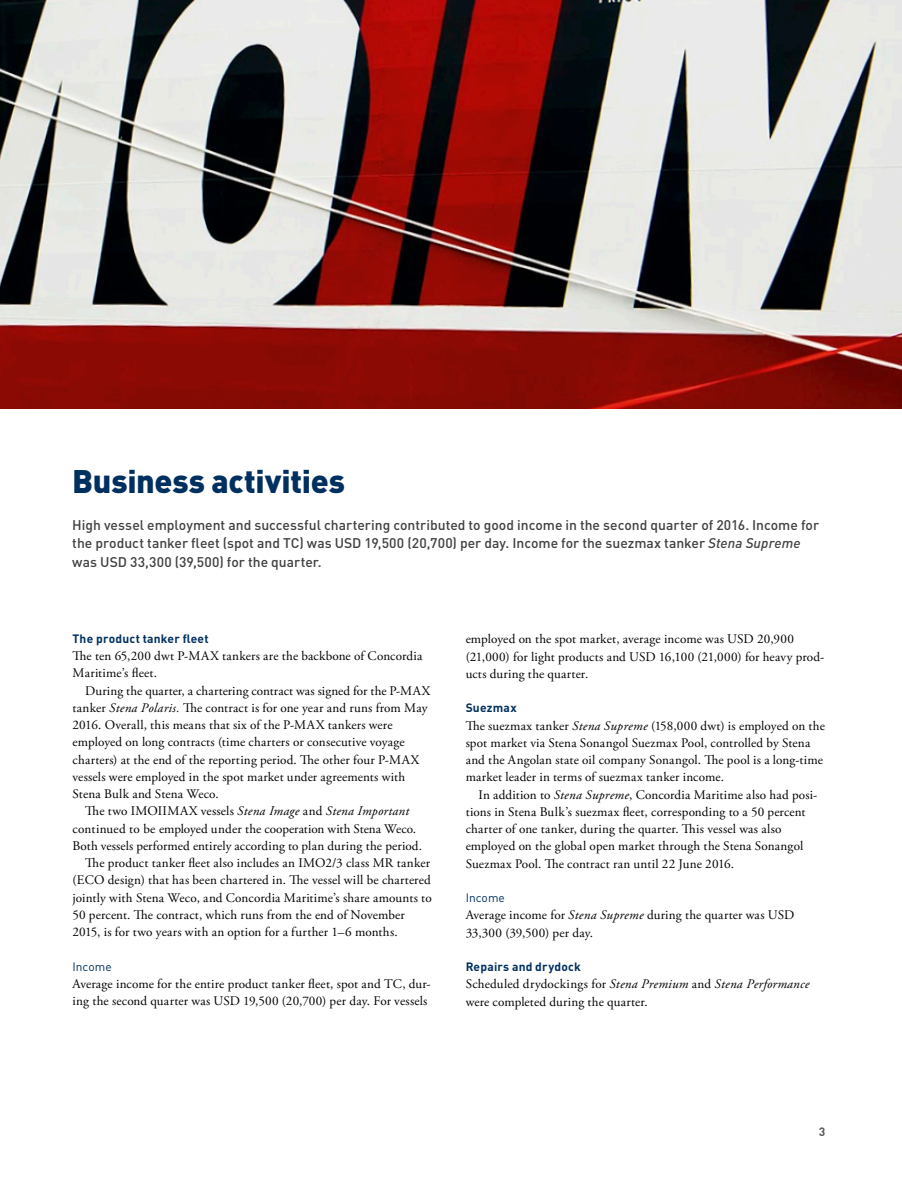
<style>
.page{position:relative;width:902px;height:1191px;background:#fff}
.page>*{position:absolute;margin:0;border:0;box-sizing:border-box;transform-origin:0 0}
.t1{font:900 32.25px "DINOT";letter-spacing:-.005em;color:#003060}
.t2{font:500 13.8px/18.8px "DINOT";color:#404041}
.t3{font:13.2px/17.2px "Adobe Garamond Pro";letter-spacing:.01em;color:#000}
.t4{font:700 12px "DINOT";letter-spacing:.02em;color:#003060}
.t5{font:12px "DINOT";color:#003060}
.t6{font:700 12px "DINOT";color:#57595b}
.s1{font-style:italic}
</style>
<div class="page">
<img style="left:0;top:0;width:901px;height:408px">
<h1 class="t1" style="left:72px;top:459px;width:274px">Business activities</h1>
<p class="t2" style="left:72px;top:514px;width:748px">High vessel employment and successful chartering contributed to good income in the second quarter of 2016. Income for the product tanker fleet (spot and TC) was USD 19,500 (20,700) per day. Income for the suezmax tanker <span class="s1">Stena Supreme </span>was USD 33,300 (39,500) for the quarter.</p>
<p class="t4" style="left:72px;top:630px;width:138px">The product tanker fleet</p>
<p class="t3" style="left:72px;top:648px;width:351px">The ten 65,200 dwt P-MAX tankers are the backbone of Concordia<br>Maritime’s fleet.</p>
<p class="t3" style="left:85px;top:682px;width:346px">During the quarter, a chartering contract was signed for the P-MAX</p>
<p class="t3" style="left:72px;top:699px;width:356px">tanker <span class="s1">Stena Polaris.</span> The contract is for one year and runs from May</p>
<p class="t3" style="left:72px;top:717px;width:321px">2016. Overall, this means that six of the P-MAX tankers were</p>
<p class="t3" style="left:72px;top:734px;width:334px">employed on long contracts (time charters or consecutive voyage</p>
<p class="t3" style="left:72px;top:751px;width:348px">charters) at the end of the reporting period. The other four P-MAX</p>
<p class="t3" style="left:72px;top:768px;width:334px">vessels were employed in the spot market under agreements with</p>
<p class="t3" style="left:72px;top:786px;width:148px">Stena Bulk and Stena Weco.</p>
<p class="t3" style="left:85px;top:803px;width:325px">The two IMOIIMAX vessels <span class="s1">Stena Image</span> and <span class="s1">Stena Important</span></p>
<p class="t3" style="left:72px;top:820px;width:345px">continued to be employed under the cooperation with Stena Weco.</p>
<p class="t3" style="left:72px;top:837px;width:351px">Both vessels performed entirely according to plan during the period.</p>
<p class="t3" style="left:85px;top:855px;width:346px">The product tanker fleet also includes an IMO2/3 class MR tanker</p>
<p class="t3" style="left:72px;top:872px;width:360px">(ECO design) that has been chartered in. The vessel will be chartered</p>
<p class="t3" style="left:72px;top:889px;width:360px">jointly with Stena Weco, and Concordia Maritime’s share amounts to</p>
<p class="t3" style="left:72px;top:906px;width:334px">50 percent. The contract, which runs from the end of November</p>
<p class="t3" style="left:72px;top:924px;width:326px">2015, is for two years with an option for a further 1–6 months.</p>
<p class="t5" style="left:72px;top:958px;width:41px">Income</p>
<p class="t3" style="left:72px;top:975px;width:360px">Average income for the entire product tanker fleet, spot and TC, dur&shy;ing the second quarter was USD 19,500 (20,700) per day. For vessels</p>
<p class="t3" style="left:465px;top:631px;width:360px">employed on the spot market, average income was USD 20,900 (21,000) for light products and USD 16,100 (21,000) for heavy prod&shy;ucts during the quarter.</p>
<p class="t4" style="left:465px;top:700px;width:52px">Suezmax</p>
<p class="t3" style="left:465px;top:717px;width:360px">The suezmax tanker <span class="s1">Stena Supreme</span> (158,000 dwt) is employed on the spot market via Stena Sonangol Suezmax Pool, controlled by Stena and the Angolan state oil company Sonangol. The pool is a long-time market leader in terms of suezmax tanker income.</p>
<p class="t3" style="left:465px;top:786px;width:353px;text-indent:13px">In addition to <span class="s1">Stena Supreme</span>, Concordia Maritime also had posi&shy;tions in Stena Bulk’s suezmax fleet, corresponding to a 50 percent charter of one tanker, during the quarter. This vessel was also employed on the global open market through the Stena Sonangol Suezmax Pool. The contract ran until 22 June 2016.</p>
<p class="t5" style="left:465px;top:889px;width:41px">Income</p>
<p class="t3" style="left:465px;top:907px;width:330px">Average income for <span class="s1">Stena Supreme</span> during the quarter was USD<br>33,300 (39,500) per day.</p>
<p class="t4" style="left:465px;top:958px;width:117px">Repairs and drydock</p>
<p class="t3" style="left:465px;top:976px;width:345px">Scheduled drydockings for <span class="s1">Stena Premium</span> and <span class="s1">Stena Performance </span>were completed during the quarter.</p>
<p class="t6" style="left:818px;top:1123px;width:8px">3</p>
</div>
